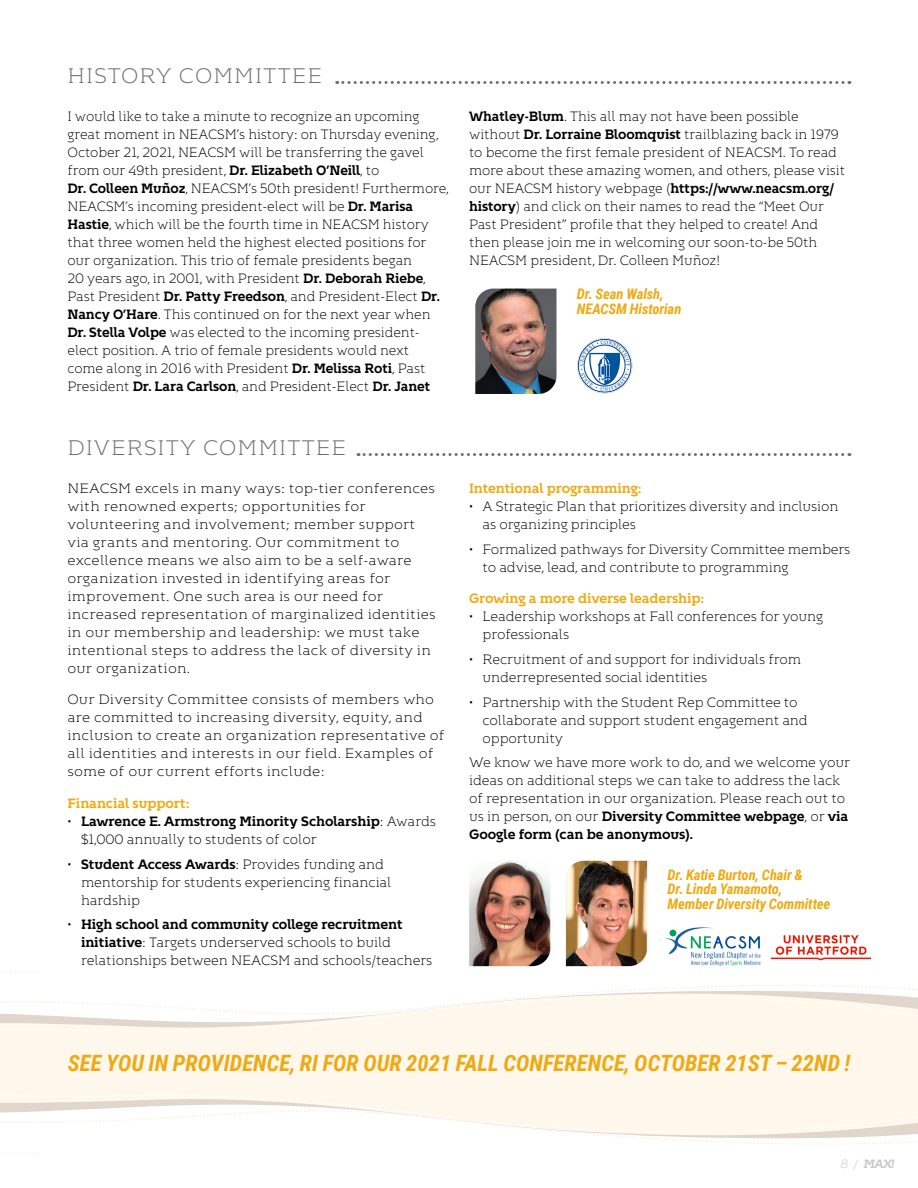
<style>
.page{position:relative;width:918px;height:1188px;background:#fff}
.page>*{position:absolute;margin:0;border:0;box-sizing:border-box;transform-origin:0 0}
.Body_Copy{font:italic 700 22.5px "Roboto Condensed";letter-spacing:.005em;color:#eeaa14}
.Column_Headers{font:300 21px "Kontrapunkt Bob";letter-spacing:.05em;color:#6e6e6e}
.Authors_Names{font:italic 700 14.55px/14.5px "Roboto Condensed";letter-spacing:-.01em;color:#eeaa14}
.Body_Copy-2{font:300 13.5px/18px "Kontrapunkt Bob";letter-spacing:-.01em;color:#000;scale:.95 1}
.Bullets{font:300 13.5px/18px "Kontrapunkt Bob";letter-spacing:-.015em;color:#000}
.Body_Copy-3{font:300 13.5px/18px "Kontrapunkt Bob";letter-spacing:.01em;color:#000}
.Body_Copy-4{font:300 13.5px/18px "Kontrapunkt Bob";letter-spacing:-.01em;color:#000}
.Body_Copy-5{font:700 13.5px "Kontrapunkt Bob";letter-spacing:-.015em;color:#eeaa14}
.t1{font:700 12px "Kontrapunkt Bob";color:#b1b2b3}
.s1{font-weight:700}
.s2{font-weight:300}
</style>
<div class="page">
<svg style="left:0;top:971px;width:918px;height:184px"></svg>
<svg style="left:36px;top:933px;width:882px;height:52px"></svg>
<svg style="left:337px;top:81px;width:513px;height:3px"></svg>
<svg style="left:358px;top:453px;width:492px;height:3px"></svg>
<img style="left:475px;top:289px;width:82px;height:105px">
<img style="left:577px;top:338px;width:55px;height:56px">
<img style="left:469px;top:861px;width:81px;height:105px">
<img style="left:566px;top:861px;width:81px;height:105px">
<img style="left:662px;top:927px;width:101px;height:39px">
<img style="left:764px;top:933px;width:114px;height:33px">
<p class="Column_Headers" style="left:68px;top:65px;width:256px">HISTORY COMMITTEE</p>
<p class="Body_Copy-2" style="left:68px;top:108px;width:403px">I would like to take a minute to recognize an upcoming great moment in NEACSM’s history: on Thursday evening, October 21, 2021, NEACSM will be transferring the gavel from our 49th president, <span class="s1">Dr. Elizabeth O’Neill</span>, to<br><span class="s1">Dr. Colleen Muñoz</span>, NEACSM’s 50th president! Furthermore, NEACSM’s incoming president-elect will be <span class="s1">Dr. Marisa Hastie</span>, which will be the fourth time in NEACSM history that three women held the highest elected positions for our organization. This trio of female presidents began<br>20 years ago, in 2001, with President <span class="s1">Dr. Deborah Riebe</span>, Past President <span class="s1">Dr. Patty Freedson</span>, and President-Elect <span class="s1">Dr.<br>Nancy O’Hare</span>. This continued on for the next year when <span class="s1">Dr. Stella Volpe</span> was elected to the incoming president&shy;elect position. A trio of female presidents would next<br>come along in 2016 with President <span class="s1">Dr. Melissa Roti</span>, Past President <span class="s1">Dr. Lara Carlson</span>, and President-Elect <span class="s1">Dr. Janet</span></p>
<p class="Body_Copy-2" style="left:469px;top:108px;width:397px"><span class="s1">Whatley-Blum</span>. This all may not have been possible without <span class="s1">Dr. Lorraine Bloomquist</span> trailblazing back in 1979 to become the first female president of NEACSM. To read more about these amazing women, and others, please visit our NEACSM history webpage (<span class="s1">https://www.neacsm.org/ history</span>) and click on their names to read the “Meet Our Past President” profile that they helped to create! And then please join me in welcoming our soon-to-be 50th NEACSM president, Dr. Colleen Muñoz!</p>
<p class="Authors_Names" style="left:577px;top:287px;width:106px">Dr. Sean Walsh,<br>NEACSM Historian</p>
<p class="Column_Headers" style="left:68px;top:437px;width:280px">DIVERSITY COMMITTEE</p>
<p class="Body_Copy-3" style="left:68px;top:480px;width:370px">NEACSM excels in many ways: top-tier conferences with renowned experts; opportunities for volunteering and involvement; member support via grants and mentoring. Our commitment to excellence means we also aim to be a self-aware organization invested in identifying areas for improvement. One such area is our need for increased representation of marginalized identities in our membership and leadership: we must take intentional steps to address the lack of diversity in our organization.</p>
<p class="Body_Copy-3" style="left:68px;top:691px;width:379px">Our Diversity Committee consists of members who are committed to increasing diversity, equity, and inclusion to create an organization representative of all identities and interests in our field. Examples of some of our current efforts include:</p>
<p class="Body_Copy-5" style="left:68px;top:795px;width:123px">Financial support:</p>
<p class="Bullets" style="left:81px;top:813px;width:357px;text-indent:-14px">• <span class="s1">Lawrence E. Armstrong Minority Scholarship</span>: Awards $1,000 annually to students of color</p>
<p class="Bullets" style="left:81px;top:855px;width:312px;text-indent:-14px">• <span class="s1">Student Access Awards</span>: Provides funding and mentorship for students experiencing financial hardship</p>
<p class="Bullets" style="left:81px;top:916px;width:353px;text-indent:-14px">• <span class="s1">High school and community college recruitment initiative</span>: Targets underserved schools to build relationships between NEACSM and schools/teachers</p>
<p class="Body_Copy-5" style="left:469px;top:480px;width:174px">Intentional programming:</p>
<p class="Bullets" style="left:483px;top:498px;width:357px;text-indent:-14px">• A Strategic Plan that prioritizes diversity and inclusion as organizing principles</p>
<p class="Bullets" style="left:483px;top:540px;width:369px;text-indent:-14px">• Formalized pathways for Diversity Committee members to advise, lead, and contribute to programming</p>
<p class="Body_Copy-5" style="left:469px;top:591px;width:237px">Growing a more diverse leadership:</p>
<p class="Bullets" style="left:483px;top:608px;width:342px;text-indent:-14px">• Leadership workshops at Fall conferences for young professionals</p>
<p class="Bullets" style="left:483px;top:651px;width:320px;text-indent:-14px">• Recruitment of and support for individuals from underrepresented social identities</p>
<p class="Bullets" style="left:483px;top:693px;width:327px;text-indent:-14px">• Partnership with the Student Rep Committee to collaborate and support student engagement and opportunity</p>
<p class="Body_Copy-4" style="left:469px;top:754px;width:383px">We know we have more work to do, and we welcome your ideas on additional steps we can take to address the lack of representation in our organization. Please reach out to us in person, on our <span class="s1">Diversity Committee webpage</span>, or <span class="s1">via Google form (can be anonymous).</span></p>
<p class="Authors_Names" style="left:667px;top:867px;width:165px">Dr. Katie Burton, Chair &amp;<br>Dr. Linda Yamamoto,<br>Member Diversity Committee</p>
<p class="Body_Copy" style="left:68px;top:1047px;width:784px">SEE YOU IN PROVIDENCE, RI FOR OUR 2021 FALL CONFERENCE, OCTOBER 21ST – 22ND !</p>
<p class="t1" style="left:840px;top:1157px;width:58px"><span class="s2">8 /</span> MAX!</p>
</div>
